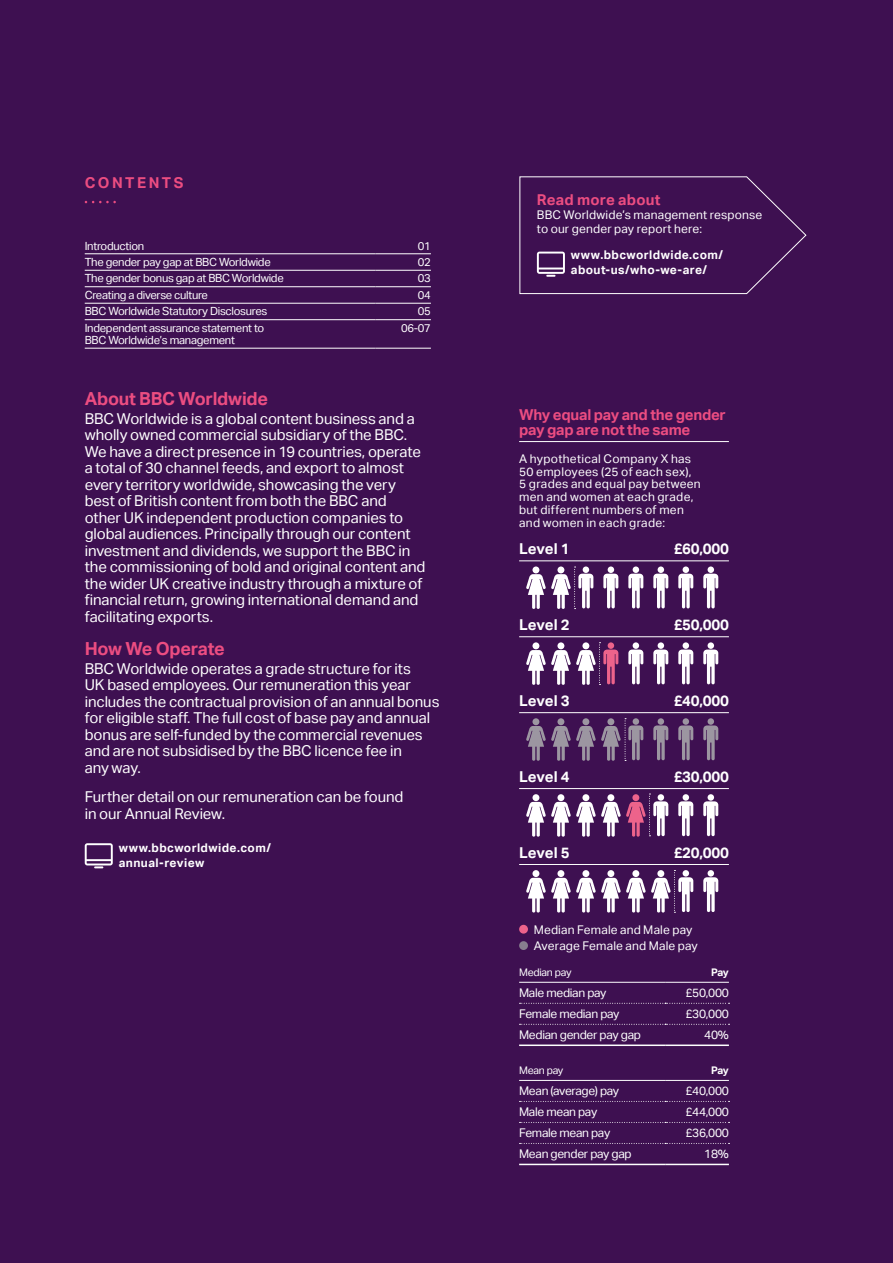
<style>
.page{position:relative;width:893px;height:1263px;background:#3e1051}
.page>*{position:absolute;margin:0;border:0;box-sizing:border-box;transform-origin:0 0}
.t1{font:700 18px "Aktiv Grotesk";letter-spacing:-.015em;color:#ec4d81}
.t2{font:15px/16.5px "Aktiv Grotesk";letter-spacing:-.005em;color:#fff}
.t3{font:700 15px "Aktiv Grotesk";letter-spacing:-.015em;color:#fff}
.t4{font:700 15px/15px "Aktiv Grotesk";letter-spacing:-.015em;color:#ec4d81}
.t5{font:700 15px "Aktiv Grotesk";letter-spacing:.01em;color:#ec4d81}
.t6{font:700 15px "Aktiv Grotesk";letter-spacing:.165em;color:#ec4d81}
.t7{font:12px/12.8px "Aktiv Grotesk";letter-spacing:.01em;color:#fff}
.t8{font:12px "Aktiv Grotesk";letter-spacing:-.025em;color:#fff}
.t9{font:700 12px/15px "Aktiv Grotesk";letter-spacing:.03em;color:#fff}
.t10{font:11.25px/12px "Aktiv Grotesk";letter-spacing:-.025em;color:#fff}
.t11{font:10.5px "Aktiv Grotesk";letter-spacing:-.025em;color:#fff}
.t12{font:700 10.5px "Aktiv Grotesk";letter-spacing:-.045em;color:#fff}
</style>
<div class="page">
<svg style="left:85px;top:201px;width:31px;height:2px"></svg>
<hr style="left:85px;top:253px;width:290px;height:1px;background:#fff">
<hr style="left:375px;top:253px;width:56px;height:1px;background:#fff">
<hr style="left:85px;top:270px;width:290px;height:1px;background:#fff">
<hr style="left:375px;top:270px;width:56px;height:1px;background:#fff">
<hr style="left:85px;top:286px;width:290px;height:1px;background:#fff">
<hr style="left:375px;top:286px;width:56px;height:1px;background:#fff">
<hr style="left:85px;top:303px;width:290px;height:1px;background:#fff">
<hr style="left:375px;top:303px;width:56px;height:1px;background:#fff">
<hr style="left:85px;top:319px;width:290px;height:1px;background:#fff">
<hr style="left:375px;top:319px;width:56px;height:1px;background:#fff">
<hr style="left:85px;top:348px;width:290px;height:1px;background:#fff">
<hr style="left:375px;top:348px;width:56px;height:1px;background:#fff">
<svg style="left:85px;top:843px;width:28px;height:25px"></svg>
<hr style="left:519px;top:441px;width:210px;height:1px;background:#fff">
<svg style="left:703px;top:566px;width:15px;height:42px"></svg>
<svg style="left:628px;top:566px;width:15px;height:42px"></svg>
<svg style="left:653px;top:566px;width:15px;height:42px"></svg>
<svg style="left:678px;top:566px;width:15px;height:42px"></svg>
<svg style="left:603px;top:566px;width:15px;height:42px"></svg>
<hr style="left:519px;top:561px;width:210px;height:1px;background:#fff">
<svg style="left:703px;top:642px;width:15px;height:42px"></svg>
<svg style="left:628px;top:642px;width:15px;height:42px"></svg>
<svg style="left:653px;top:642px;width:15px;height:42px"></svg>
<svg style="left:678px;top:642px;width:15px;height:42px"></svg>
<hr style="left:519px;top:636px;width:210px;height:1px;background:#fff">
<svg style="left:703px;top:718px;width:15px;height:42px"></svg>
<svg style="left:653px;top:718px;width:15px;height:42px"></svg>
<svg style="left:678px;top:718px;width:15px;height:42px"></svg>
<hr style="left:519px;top:712px;width:210px;height:1px;background:#fff">
<svg style="left:703px;top:794px;width:15px;height:42px"></svg>
<svg style="left:678px;top:794px;width:15px;height:42px"></svg>
<hr style="left:519px;top:788px;width:210px;height:1px;background:#fff">
<svg style="left:703px;top:870px;width:15px;height:42px"></svg>
<hr style="left:519px;top:864px;width:210px;height:1px;background:#fff">
<div style="left:519px;top:925px;width:9px;height:9px;background:#ed638b;border-radius:50%"></div>
<div style="left:519px;top:941px;width:9px;height:9px;background:#877e8e;border-radius:50%"></div>
<hr style="left:519px;top:1080px;width:146px;height:1px;background:#fff">
<hr style="left:665px;top:1080px;width:64px;height:1px;background:#fff">
<svg style="left:519px;top:1101px;width:210px;height:1px"></svg>
<svg style="left:519px;top:1122px;width:210px;height:1px"></svg>
<svg style="left:519px;top:1143px;width:210px;height:1px"></svg>
<hr style="left:519px;top:1164px;width:146px;height:1px;background:#fff">
<hr style="left:665px;top:1164px;width:64px;height:1px;background:#fff">
<hr style="left:519px;top:982px;width:146px;height:1px;background:#fff">
<hr style="left:665px;top:982px;width:64px;height:1px;background:#fff">
<svg style="left:519px;top:1003px;width:210px;height:1px"></svg>
<svg style="left:519px;top:1024px;width:210px;height:1px"></svg>
<hr style="left:519px;top:1044px;width:146px;height:2px;background:#fff">
<hr style="left:665px;top:1044px;width:64px;height:2px;background:#fff">
<svg style="left:526px;top:566px;width:67px;height:43px"></svg>
<svg style="left:526px;top:642px;width:92px;height:43px"></svg>
<svg style="left:526px;top:718px;width:117px;height:43px"></svg>
<svg style="left:526px;top:794px;width:142px;height:43px"></svg>
<svg style="left:526px;top:870px;width:167px;height:43px"></svg>
<svg style="left:519px;top:176px;width:288px;height:118px"></svg>
<p class="t6" style="left:85px;top:174px;width:100px">CONTENTS</p>
<p class="t10" style="left:85px;top:240px;width:61px">Introduction</p>
<p class="t10" style="left:418px;top:240px;width:15px">01</p>
<p class="t10" style="left:85px;top:256px;width:188px">The gender pay gap at BBC Worldwide</p>
<p class="t10" style="left:418px;top:256px;width:15px">02</p>
<p class="t10" style="left:85px;top:273px;width:201px">The gender bonus gap at BBC Worldwide</p>
<p class="t10" style="left:418px;top:273px;width:15px">03</p>
<p class="t10" style="left:85px;top:289px;width:125px">Creating a diverse culture</p>
<p class="t10" style="left:418px;top:289px;width:15px">04</p>
<p class="t10" style="left:85px;top:306px;width:184px">BBC Worldwide Statutory Disclosures</p>
<p class="t10" style="left:418px;top:306px;width:15px">05</p>
<p class="t10" style="left:85px;top:322px;width:181px">Independent assurance statement to<br>BBC Worldwide’s management</p>
<p class="t10" style="left:401px;top:322px;width:31px">06-07</p>
<p class="t1" style="left:85px;top:388px;width:185px">About BBC Worldwide</p>
<p class="t2" style="left:85px;top:410px;width:342px">BBC Worldwide is a global content business and a wholly owned commercial subsidiary of the BBC.<br>We have a direct presence in 19 countries, operate a total of 30 channel feeds, and export to almost every territory worldwide, showcasing the very best of British content from both the BBC and other UK independent production companies to global audiences. Principally through our content investment and dividends, we support the BBC in the commissioning of bold and original content and the wider UK creative industry through a mixture of financial return, growing international demand and facilitating exports.</p>
<p class="t1" style="left:85px;top:638px;width:142px">How We Operate</p>
<p class="t2" style="left:85px;top:660px;width:356px">BBC Worldwide operates a grade structure for its<br>UK based employees. Our remuneration this year includes the contractual provision of an annual bonus for eligible staff. The full cost of base pay and annual bonus are self-funded by the commercial revenues and are not subsidised by the BBC licence fee in<br>any way.</p>
<p class="t2" style="left:85px;top:789px;width:320px">Further detail on our remuneration can be found in our Annual Review.</p>
<p class="t9" style="left:119px;top:841px;width:154px">www.bbcworldwide.com/ annual-review</p>
<p class="t5" style="left:537px;top:191px;width:125px">Read more about</p>
<p class="t7" style="left:537px;top:208px;width:227px;line-height:14.2px">BBC Worldwide’s management response to our gender pay report here:</p>
<p class="t9" style="left:571px;top:248px;width:154px">www.bbcworldwide.com/ about-us/who-we-are/</p>
<p class="t4" style="left:519px;top:407px;width:208px">Why equal pay and the gender pay gap are not the same</p>
<p class="t7" style="left:519px;top:452px;width:183px">A hypothetical Company X has<br>50 employees (25 of each sex),<br>5 grades and equal pay between men and women at each grade, but different numbers of men and women in each grade:</p>
<p class="t3" style="left:519px;top:540px;width:52px">Level 1</p>
<p class="t3" style="left:674px;top:540px;width:57px">£60,000</p>
<p class="t3" style="left:519px;top:616px;width:52px">Level 2</p>
<p class="t3" style="left:674px;top:616px;width:57px">£50,000</p>
<p class="t3" style="left:519px;top:692px;width:52px">Level 3</p>
<p class="t3" style="left:674px;top:692px;width:57px">£40,000</p>
<p class="t3" style="left:519px;top:768px;width:52px">Level 4</p>
<p class="t3" style="left:674px;top:768px;width:57px">£30,000</p>
<p class="t3" style="left:519px;top:844px;width:52px">Level 5</p>
<p class="t3" style="left:674px;top:844px;width:57px">£20,000</p>
<p class="t7" style="left:534px;top:921px;width:166px;line-height:16.4px">Median Female and Male pay<br>Average Female and Male pay</p>
<p class="t11" style="left:519px;top:966px;width:54px">Median pay</p>
<p class="t12" style="left:711px;top:966px;width:19px">Pay</p>
<p class="t8" style="left:519px;top:986px;width:89px">Male median pay</p>
<p class="t7" style="left:685px;top:986px;width:45px">£50,000</p>
<p class="t8" style="left:519px;top:1007px;width:102px">Female median pay</p>
<p class="t7" style="left:685px;top:1007px;width:45px">£30,000</p>
<p class="t8" style="left:519px;top:1028px;width:123px">Median gender pay gap</p>
<p class="t7" style="left:704px;top:1028px;width:26px">40%</p>
<p class="t11" style="left:519px;top:1064px;width:46px">Mean pay</p>
<p class="t12" style="left:711px;top:1064px;width:19px">Pay</p>
<p class="t8" style="left:519px;top:1084px;width:102px">Mean (average) pay</p>
<p class="t7" style="left:685px;top:1084px;width:45px">£40,000</p>
<p class="t8" style="left:519px;top:1105px;width:80px">Male mean pay</p>
<p class="t7" style="left:685px;top:1105px;width:45px">£44,000</p>
<p class="t8" style="left:519px;top:1126px;width:93px">Female mean pay</p>
<p class="t7" style="left:685px;top:1126px;width:45px">£36,000</p>
<p class="t8" style="left:519px;top:1147px;width:114px">Mean gender pay gap</p>
<p class="t7" style="left:704px;top:1147px;width:26px">18%</p>
</div>
